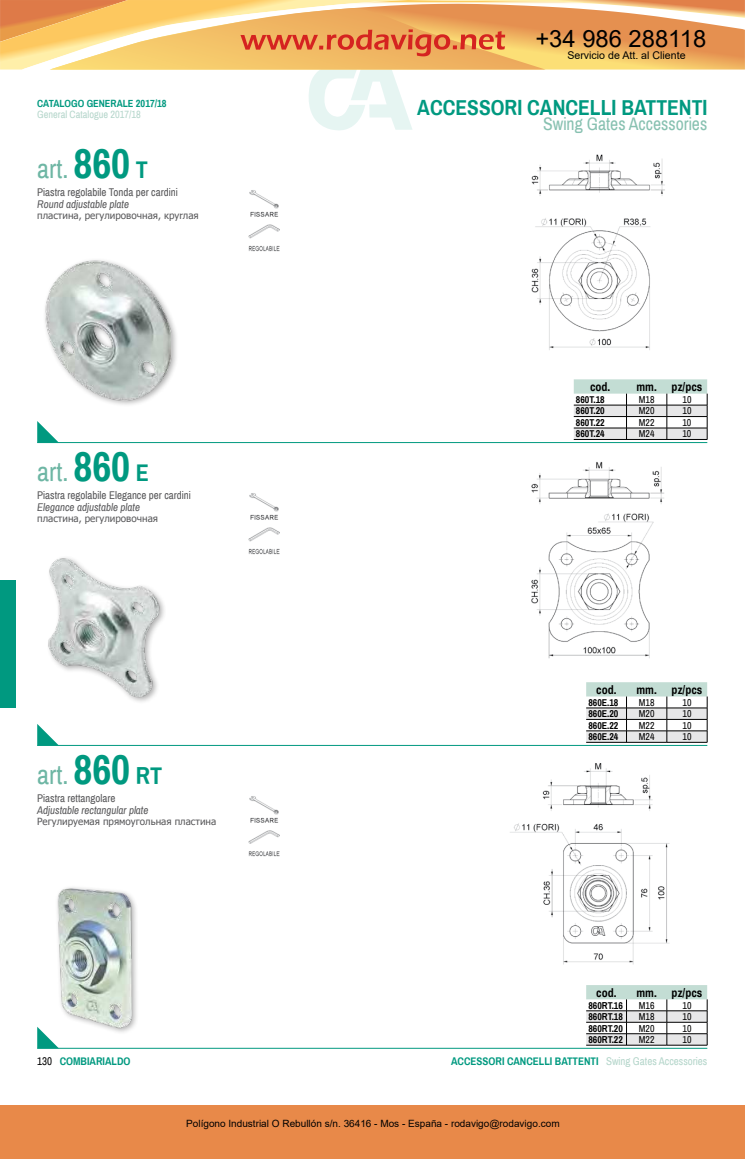
<style>
.page{position:relative;width:745px;height:1159px;background:#fff}
.page>*{position:absolute;margin:0;border:0;box-sizing:border-box;transform-origin:0 0}
.t1{font:26.25px "Archivo Narrow";color:#6eb6a4}
.t2{font:23.75px "Arial";color:#000}
.t3{font:700 21.5px "Archivo Narrow";color:#009980}
.t4{font:17.75px "Archivo Narrow";color:#88c1b1}
.t5{font:700 12px "Archivo Narrow";color:#000}
.t6{font:10.88px "Archivo Narrow";color:#58585a}
.t7{font:italic 10.88px "Archivo Narrow";color:#58585a}
.t8{font:700 10.88px "Archivo Narrow";color:#009980}
.t9{font:10.62px "Arial";color:#000}
.t10{font:700 10.25px "Archivo Narrow";color:#009980}
.t11{font:10.25px "Archivo Narrow";color:#b5d6cb}
.t12{font:10px "Arial";color:#000}
.t13{font:700 9.88px "Archivo Narrow";color:#000}
.t14{font:9.88px "Tahoma";color:#58585a}
.t15{font:9.88px "Archivo Narrow";color:#000}
.s1{font-weight:700;font-size:41.5px;color:#009980}
.s2{font-weight:700;font-size:24px;color:#009980}
.s3{font-weight:400;color:#000}
.s4{font-weight:400;color:#b5d6cb}
</style>
<div class="page">
<img style="left:510px;top:763px;width:160px;height:202px">
<img style="left:531px;top:154px;width:134px;height:196px">
<img style="left:531px;top:461px;width:133px;height:198px">
<img style="left:57px;top:887px;width:80px;height:145px">
<hr style="left:37px;top:745px;width:670px;height:1px;background:#009980">
<svg style="left:37px;top:724px;width:22px;height:21px"></svg>
<hr style="left:37px;top:1048px;width:670px;height:1px;background:#009980">
<svg style="left:37px;top:1026px;width:22px;height:22px"></svg>
<img style="left:45px;top:260px;width:131px;height:145px">
<img style="left:249px;top:190px;width:30px;height:27px">
<img style="left:248px;top:224px;width:31px;height:28px">
<svg style="left:573px;top:379px;width:134px;height:60px"></svg>
<hr style="left:573px;top:439px;width:134px;height:1px;background:#000">
<hr style="left:37px;top:442px;width:670px;height:1px;background:#009980">
<svg style="left:37px;top:421px;width:21px;height:22px"></svg>
<svg style="left:586px;top:682px;width:121px;height:60px"></svg>
<hr style="left:586px;top:742px;width:80px;height:1px;background:#000">
<hr style="left:666px;top:742px;width:41px;height:1px;background:#000">
<img style="left:249px;top:493px;width:30px;height:27px">
<img style="left:248px;top:527px;width:31px;height:28px">
<img style="left:15px;top:558px;width:150px;height:150px">
<img style="left:249px;top:796px;width:30px;height:27px">
<img style="left:248px;top:830px;width:31px;height:27px">
<div style="left:0;top:580px;width:15px;height:128px;background:#009980"></div>
<svg style="left:586px;top:985px;width:121px;height:60px"></svg>
<hr style="left:586px;top:1045px;width:80px;height:1px;background:#000">
<hr style="left:666px;top:1045px;width:41px;height:1px;background:#000">
<div style="left:0;top:1105px;width:744px;height:54px;background:#e88949"></div>
<svg style="left:0;top:0;width:744px;height:131px"></svg>
<h2 class="t2" style="left:535px;top:22px;width:172px">+34 986 288118</h2>
<p class="t10" style="left:37px;top:98px;width:131px">CATALOGO GENERALE 2017/18</p>
<p class="t11" style="left:37px;top:109px;width:105px">General Catalogue 2017/18</p>
<h1 class="t1" style="left:37px;top:153px;width:112px">art. <span class="s1">860</span> <span class="s2">T</span></h1>
<p class="t6" style="left:37px;top:185px;width:142px">Piastra regolabile Tonda per cardini</p>
<p class="t7" style="left:37px;top:197px;width:93px">Round adjustable plate</p>
<p class="t14" style="left:37px;top:209px;width:163px">пластина, регулировочная, кpyrлая</p>
<h1 class="t1" style="left:37px;top:456px;width:113px">art. <span class="s1">860</span> <span class="s2">E</span></h1>
<p class="t6" style="left:37px;top:488px;width:155px">Piastra regolabile Elegance per cardini</p>
<p class="t7" style="left:37px;top:500px;width:104px">Elegance adjustable plate</p>
<p class="t14" style="left:37px;top:511px;width:122px">пластина, регулировочная</p>
<h1 class="t1" style="left:37px;top:759px;width:126px">art. <span class="s1">860</span> <span class="s2">RT</span></h1>
<p class="t6" style="left:37px;top:791px;width:80px">Piastra rettangolare</p>
<p class="t7" style="left:37px;top:803px;width:113px">Adjustable rectangular plate</p>
<p class="t14" style="left:37px;top:814px;width:180px">Регулируемая прямоугольная пластина</p>
<p class="t9" style="left:567px;top:48px;width:120px">Servicio de Att. al Cliente</p>
<h3 class="t3" style="left:417px;top:96px;width:291px">ACCESSORI CANCELLI BATTENTI</h3>
<h3 class="t4" style="left:543px;top:113px;width:165px">Swing Gates Accessories</h3>
<p class="t5" style="left:589px;top:380px;width:22px">cod.</p>
<p class="t5" style="left:636px;top:380px;width:67px">mm. pz/pcs</p>
<p class="t13" style="left:575px;top:394px;width:30px">860T.18</p>
<p class="t15" style="left:638px;top:393px;width:17px">M18</p>
<p class="t15" style="left:682px;top:393px;width:10px">10</p>
<p class="t13" style="left:575px;top:406px;width:30px">860T.20</p>
<p class="t15" style="left:638px;top:405px;width:17px">M20</p>
<p class="t15" style="left:682px;top:405px;width:10px">10</p>
<p class="t13" style="left:575px;top:417px;width:30px">860T.22</p>
<p class="t15" style="left:638px;top:416px;width:17px">M22</p>
<p class="t15" style="left:682px;top:416px;width:10px">10</p>
<p class="t13" style="left:575px;top:428px;width:30px">860T.24</p>
<p class="t15" style="left:638px;top:428px;width:17px">M24</p>
<p class="t15" style="left:682px;top:428px;width:10px">10</p>
<p class="t5" style="left:596px;top:683px;width:22px">cod.</p>
<p class="t5" style="left:636px;top:683px;width:67px">mm. pz/pcs</p>
<p class="t13" style="left:588px;top:697px;width:32px">860E.18</p>
<p class="t15" style="left:638px;top:696px;width:17px">M18</p>
<p class="t15" style="left:682px;top:696px;width:10px">10</p>
<p class="t13" style="left:588px;top:708px;width:32px">860E.20</p>
<p class="t15" style="left:638px;top:708px;width:17px">M20</p>
<p class="t15" style="left:682px;top:708px;width:10px">10</p>
<p class="t13" style="left:588px;top:720px;width:32px">860E.22</p>
<p class="t15" style="left:638px;top:719px;width:17px">M22</p>
<p class="t15" style="left:682px;top:719px;width:10px">10</p>
<p class="t13" style="left:588px;top:731px;width:32px">860E.24</p>
<p class="t15" style="left:638px;top:730px;width:17px">M24</p>
<p class="t15" style="left:682px;top:730px;width:10px">10</p>
<p class="t5" style="left:596px;top:986px;width:22px">cod.</p>
<p class="t5" style="left:636px;top:986px;width:67px">mm. pz/pcs</p>
<p class="t13" style="left:588px;top:1000px;width:36px">860RT.16</p>
<p class="t15" style="left:638px;top:999px;width:17px">M16</p>
<p class="t15" style="left:682px;top:999px;width:10px">10</p>
<p class="t13" style="left:588px;top:1011px;width:36px">860RT.18</p>
<p class="t15" style="left:638px;top:1010px;width:17px">M18</p>
<p class="t15" style="left:682px;top:1010px;width:10px">10</p>
<p class="t13" style="left:588px;top:1023px;width:36px">860RT.20</p>
<p class="t15" style="left:638px;top:1022px;width:17px">M20</p>
<p class="t15" style="left:682px;top:1022px;width:10px">10</p>
<p class="t13" style="left:588px;top:1034px;width:36px">860RT.22</p>
<p class="t15" style="left:638px;top:1033px;width:17px">M22</p>
<p class="t15" style="left:682px;top:1033px;width:10px">10</p>
<p class="t8" style="left:37px;top:1055px;width:95px"><span class="s3">130</span> COMBIARIALDO</p>
<p class="t8" style="left:451px;top:1055px;width:257px">ACCESSORI CANCELLI BATTENTI <span class="s4">Swing Gates Accessories</span></p>
<p class="t12" style="left:186px;top:1117px;width:375px">Polígono Industrial O Rebullón s/n. 36416 - Mos - España - rodavigo@rodavigo.com</p>
</div>
